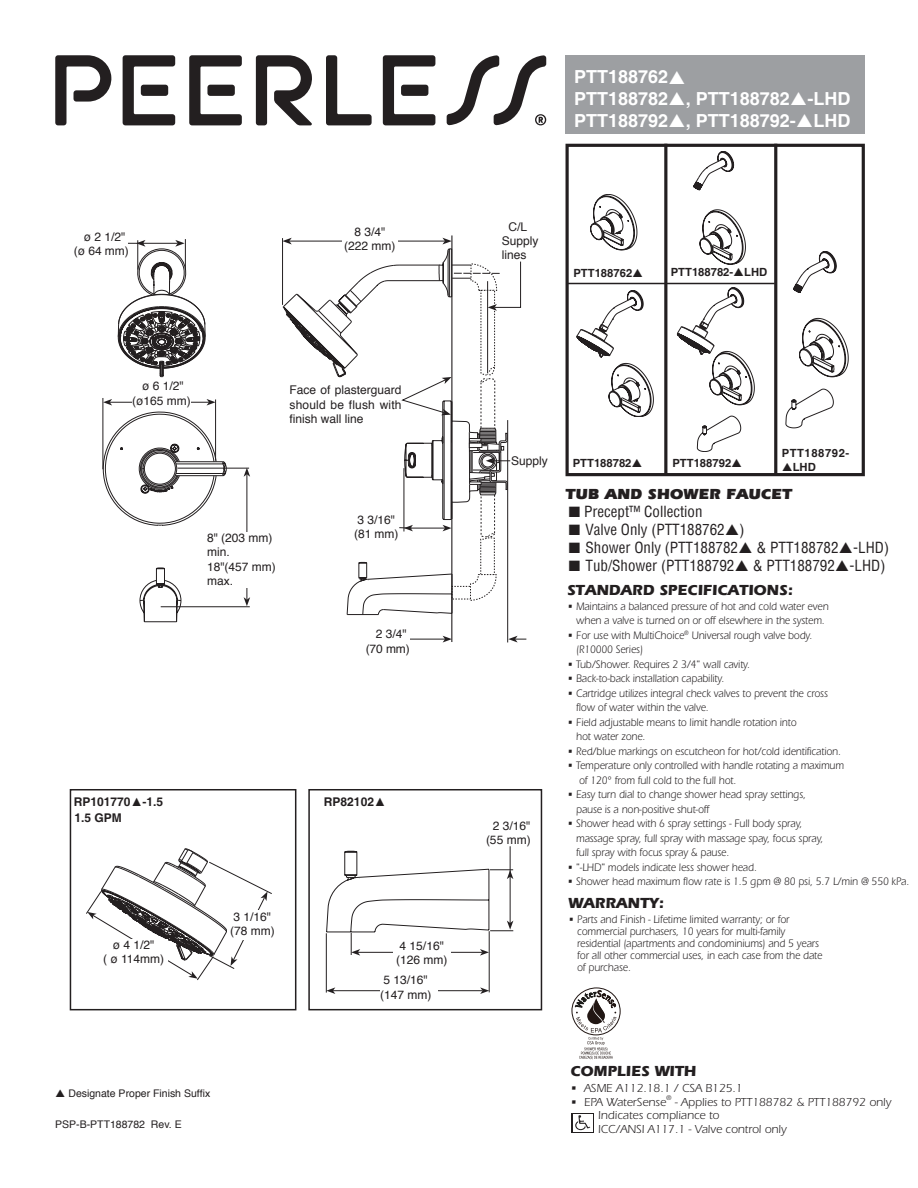
<style>
.page{position:relative;width:918px;height:1188px;background:#fff}
.page>*{position:absolute;margin:0;border:0;box-sizing:border-box;transform-origin:0 0}
.t1{font:700 18px/21.6px "Helvetica";color:#fff}
.t2{font:condensed 15px "Helvetica";color:#231f20}
.t3{font:700 15px "Itc Eras";color:#231f20}
.t4{font:900 15px "Itc Eras";color:#231f20}
.t5{font:12px/14.4px "Helvetica";color:#231f20;text-align:center}
.t6{font:12px/14.4px "Itc Eras";color:#231f20}
.t7{font:700 12px/16px "Helvetica";color:#231f20}
.t8{font:11.25px/14.5px "Itc Eras";color:#231f20;scale:.9 1}
.t9{font:700 11.25px "Helvetica";color:#231f20}
.t10{font:700 11.25px/13.5px "Helvetica";letter-spacing:.05em;color:#231f20}
.t11{font:10.5px "Helvetica";color:#231f20}
.t12{font:7.05px "Itc Eras";color:#231f20}
.s1{font-family:"Arial";font-weight:400}
</style>
<div class="page">
<svg style="left:143px;top:606px;width:310px;height:9px"></svg>
<hr style="left:451px;top:235px;width:1px;height:407px;background:#231f20">
<hr style="left:401px;top:639px;width:44px;height:1px;background:#231f20">
<svg style="left:443px;top:636px;width:9px;height:7px"></svg>
<svg style="left:508px;top:636px;width:18px;height:7px"></svg>
<div style="left:70px;top:789px;width:226px;height:221px;border:2px solid #231f20"></div>
<div style="left:308px;top:789px;width:234px;height:221px;border:2px solid #231f20"></div>
<hr style="left:161px;top:606px;width:89px;height:1px;background:#231f20">
<hr style="left:326px;top:933px;width:1px;height:60px;background:#231f20">
<hr style="left:489px;top:931px;width:1px;height:61px;background:#231f20">
<hr style="left:333px;top:990px;width:150px;height:1px;background:#231f20">
<svg style="left:326px;top:987px;width:9px;height:7px"></svg>
<svg style="left:480px;top:987px;width:9px;height:7px"></svg>
<hr style="left:510px;top:846px;width:1px;height:31px;background:#231f20">
<div style="left:380px;top:974px;width:58px;height:27px;background:#fff"></div>
<svg style="left:571px;top:1113px;width:23px;height:20px"></svg>
<div style="left:573px;top:1114px;width:19px;height:17px;background:#fff"></div>
<svg style="left:575px;top:1121px;width:11px;height:9px"></svg>
<svg style="left:576px;top:1122px;width:9px;height:7px"></svg>
<svg style="left:578px;top:1115px;width:12px;height:13px"></svg>
<div style="left:566px;top:144px;width:299px;height:332px;border:3px solid #231f20"></div>
<div style="left:566px;top:56px;width:299px;height:78px;background:#9d9fa2"></div>
<svg style="left:609px;top:363px;width:45px;height:54px"></svg>
<svg style="left:577px;top:290px;width:66px;height:67px"></svg>
<svg style="left:694px;top:151px;width:40px;height:39px"></svg>
<svg style="left:677px;top:288px;width:77px;height:164px"></svg>
<svg style="left:793px;top:251px;width:44px;height:42px"></svg>
<svg style="left:786px;top:318px;width:62px;height:110px"></svg>
<hr style="left:664px;top:144px;width:3px;height:330px;background:#231f20">
<hr style="left:774px;top:144px;width:3px;height:330px;background:#231f20">
<hr style="left:507px;top:420px;width:1px;height:222px;background:#231f20">
<svg style="left:86px;top:849px;width:186px;height:132px"></svg>
<div style="left:230px;top:910px;width:47px;height:30px;background:#fff"></div>
<svg style="left:55px;top:55px;width:57px;height:70px"></svg>
<svg style="left:123px;top:55px;width:52px;height:70px"></svg>
<div style="left:141px;top:85px;width:27px;height:11px;background:#231f20;border-radius:3px"></div>
<svg style="left:189px;top:55px;width:53px;height:70px"></svg>
<div style="left:207px;top:85px;width:28px;height:11px;background:#231f20;border-radius:3px"></div>
<svg style="left:383px;top:55px;width:52px;height:70px"></svg>
<div style="left:401px;top:85px;width:27px;height:11px;background:#231f20;border-radius:3px"></div>
<svg style="left:326px;top:55px;width:46px;height:70px"></svg>
<svg style="left:256px;top:55px;width:56px;height:70px"></svg>
<svg style="left:447px;top:55px;width:99px;height:70px"></svg>
<svg style="left:572px;top:988px;width:48px;height:71px"></svg>
<div style="left:366px;top:628px;width:44px;height:31px;background:#fff"></div>
<svg style="left:590px;top:194px;width:47px;height:56px"></svg>
<hr style="left:567px;top:283px;width:208px;height:1px;background:#231f20">
<svg style="left:326px;top:851px;width:187px;height:105px"></svg>
<div style="left:393px;top:939px;width:58px;height:30px;background:#fff"></div>
<svg style="left:103px;top:238px;width:418px;height:368px"></svg>
<svg style="left:700px;top:210px;width:46px;height:55px"></svg>
<p class="t5" style="left:74px;top:230px;width:57px">ø 2 1/2" (ø 64 mm)</p>
<p class="t5" style="left:344px;top:225px;width:53px">8 3/4" (222 mm)</p>
<h1 class="t1" style="left:574px;top:67px;width:278px">PTT188762<br>PTT188782 , PTT188782 -LHD<br>PTT188792 , PTT188792- LHD</h1>
<p class="t5" style="left:502px;top:220px;width:38px;text-align:left;text-indent:7px">C/L<br>Supply lines</p>
<p class="t9" style="left:573px;top:266px;width:60px">PTT188762</p>
<p class="t9" style="left:671px;top:265px;width:98px">PTT188782- LHD</p>
<p class="t5" style="left:132px;top:379px;width:60px">ø 6 1/2" (ø165 mm)</p>
<p class="t5" style="left:290px;top:383px;width:114px;text-align:justify">Face of plasterguard should be flush with finish wall line</p>
<p class="t5" style="left:207px;top:531px;width:70px;text-align:left">8" (203 mm) min.<br>18"(457 mm) max.</p>
<p class="t5" style="left:354px;top:513px;width:46px;text-align:left">3 3/16" (81 mm)</p>
<p class="t5" style="left:366px;top:627px;width:46px">2 3/4" (70 mm)</p>
<p class="t7" style="left:74px;top:794px;width:91px">RP101770<span class="s1">▲</span>-1.5<br>1.5 GPM</p>
<p class="t7" style="left:324px;top:794px;width:63px">RP82102<span class="s1">▲</span></p>
<p class="t5" style="left:103px;top:938px;width:63px">ø 4 1/2"<br>( ø 114mm)</p>
<p class="t5" style="left:230px;top:910px;width:46px;text-align:left">3 1/16" (78 mm)</p>
<p class="t11" style="left:68px;top:1086px;width:143px">Designate Proper Finish Suffix</p>
<p class="t11" style="left:55px;top:1116px;width:128px">PSP-B-PTT188782 Rev. E</p>
<p class="t5" style="left:396px;top:939px;width:53px;text-align:left">4 15/16" (126 mm)</p>
<p class="t5" style="left:380px;top:973px;width:53px;text-align:left">5 13/16" (147 mm)</p>
<p class="t5" style="left:511px;top:454px;width:38px">Supply</p>
<p class="t5" style="left:486px;top:819px;width:46px">2 3/16" (55 mm)</p>
<p class="t9" style="left:573px;top:456px;width:60px">PTT188782</p>
<p class="t9" style="left:672px;top:456px;width:60px">PTT188792</p>
<p class="t10" style="left:793px;top:447px;width:58px;text-indent:-11px">PTT188792-<br>LHD</p>
<h2 class="t4" style="left:566px;top:485px;width:228px">TUB AND SHOWER FAUCET</h2>
<h2 class="t2" style="left:569px;top:502px;width:135px">■ Precept™ Collection</h2>
<h2 class="t2" style="left:569px;top:520px;width:177px">■ Valve Only (PTT188762 )</h2>
<h2 class="t2" style="left:569px;top:538px;width:322px">■ Shower Only (PTT188782 &amp; PTT188782 -LHD)</h2>
<h2 class="t2" style="left:569px;top:556px;width:318px">■ Tub/Shower (PTT188792 &amp; PTT188792 -LHD)</h2>
<h2 class="t3" style="left:567px;top:582px;width:227px">STANDARD SPECIFICATIONS:</h2>
<p class="t8" style="left:568px;top:599px;width:292px;text-align:center">• Maintains a balanced pressure of hot and cold water even when a valve is turned on or off elsewhere in the system.</p>
<p class="t8" style="left:576px;top:628px;width:264px;text-indent:-9px">• For use with MultiChoice<sup>®</sup> Universal rough valve body. (R10000 Series)</p>
<p class="t8" style="left:568px;top:657px;width:204px">• Tub/Shower. Requires 2 3/4" wall cavity.</p>
<p class="t8" style="left:568px;top:671px;width:176px">• Back-to-back installation capability.</p>
<p class="t8" style="left:576px;top:686px;width:281px;text-indent:-9px">• Cartridge utilizes integral check valves to prevent the cross flow of water within the valve.</p>
<p class="t8" style="left:576px;top:715px;width:246px;text-indent:-9px">• Field adjustable means to limit handle rotation into hot water zone.</p>
<p class="t8" style="left:568px;top:744px;width:305px">• Red/blue markings on escutcheon for hot/cold identification.</p>
<p class="t8" style="left:579px;top:758px;width:296px;text-indent:-11px">• Temperature only controlled with handle rotating a maximum of 120° from full cold to the full hot.</p>
<p class="t8" style="left:576px;top:787px;width:257px;text-indent:-9px">• Easy turn dial to change shower head spray settings, pause is a non-positive shut-off</p>
<p class="t8" style="left:576px;top:816px;width:276px;text-indent:-9px">• Shower head with 6 spray settings - Full body spray, massage spray, full spray with massage spay, focus spray, full spray with focus spray &amp; pause.</p>
<p class="t8" style="left:568px;top:860px;width:212px">• "-LHD" models indicate less shower head.</p>
<p class="t8" style="left:568px;top:874px;width:381px">• Shower head maximum flow rate is 1.5 gpm @ 80 psi, 5.7 L/min @ 550 kPa.</p>
<h2 class="t3" style="left:569px;top:895px;width:97px">WARRANTY:</h2>
<p class="t8" style="left:577px;top:914px;width:274px;line-height:12px;text-indent:-9px">• Parts and Finish - Lifetime limited warranty; or for commercial purchasers, 10 years for multi-family residential (apartments and condominiums) and 5 years for all other commercial uses, in each case from the date of purchase.</p>
<h2 class="t3" style="left:570px;top:1062px;width:127px">COMPLIES WITH</h2>
<p class="t6" style="left:570px;top:1081px;width:174px">• ASME A112.18.1 / CSA B125.1</p>
<p class="t6" style="left:570px;top:1095px;width:97px">• EPA WaterSense</p>
<p class="t12" style="left:666px;top:1094px;width:7px">®</p>
<p class="t6" style="left:675px;top:1095px;width:218px">- Applies to PTT188782 &amp; PTT188792 only</p>
<p class="t6" style="left:598px;top:1108px;width:190px">Indicates compliance to<br>ICC/ANSI A117.1 - Valve control only</p>
</div>
